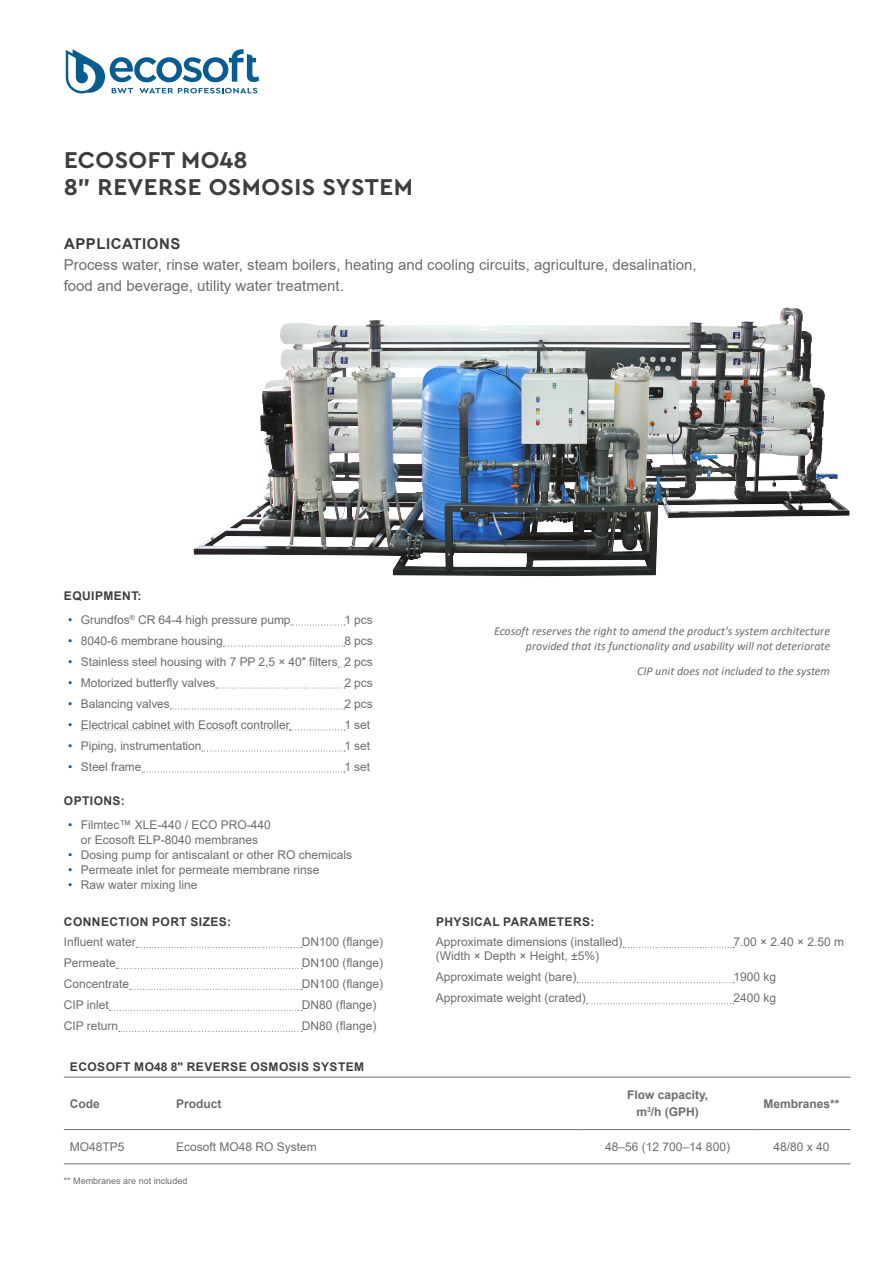
<style>
.page{position:relative;width:893px;height:1263px;background:#fff}
.page>*{position:absolute;margin:0;border:0;box-sizing:border-box;transform-origin:0 0}
.t1{font:700 24px/27px "Cera PRO";letter-spacing:.02em;color:#3e3e3f}
.t2{font:15px/21px "Arial";color:#6c6d70}
.t3{font:700 15px "Arial";letter-spacing:.035em;color:#3e3e3f}
.t4{font:12px/21px "Arial";color:#6c6d70}
.t5{font:italic 12px/15px "Calibri";color:#6c6d70;text-align:right}
.t6{font:700 12px "Arial";letter-spacing:.035em;color:#3e3e3f}
.t7{font:700 12px/16.5px "Arial";color:#6c6d70;text-align:center}
.t8{font:9px "Arial";color:#6c6d70}
.s1{color:#085c8f}
</style>
<div class="page">
<svg style="left:66px;top:49px;width:193px;height:44px"></svg>
<svg style="left:136px;top:947px;width:166px;height:1px"></svg>
<svg style="left:116px;top:968px;width:186px;height:1px"></svg>
<svg style="left:130px;top:989px;width:172px;height:1px"></svg>
<svg style="left:109px;top:1010px;width:193px;height:1px"></svg>
<svg style="left:119px;top:1031px;width:183px;height:1px"></svg>
<svg style="left:623px;top:947px;width:111px;height:1px"></svg>
<svg style="left:577px;top:982px;width:157px;height:1px"></svg>
<svg style="left:586px;top:1003px;width:148px;height:1px"></svg>
<svg style="left:291px;top:625px;width:54px;height:1px"></svg>
<svg style="left:223px;top:646px;width:122px;height:1px"></svg>
<svg style="left:216px;top:688px;width:129px;height:1px"></svg>
<svg style="left:170px;top:709px;width:175px;height:1px"></svg>
<svg style="left:81px;top:730px;width:264px;height:1px"></svg>
<svg style="left:202px;top:751px;width:143px;height:1px"></svg>
<svg style="left:142px;top:772px;width:203px;height:1px"></svg>
<hr style="left:64px;top:1077px;width:106px;height:1px;background:#6c6d70">
<hr style="left:170px;top:1077px;width:413px;height:1px;background:#6c6d70">
<hr style="left:753px;top:1077px;width:97px;height:1px;background:#6c6d70">
<hr style="left:64px;top:1129px;width:106px;height:1px;background:#6c6d70">
<hr style="left:170px;top:1129px;width:413px;height:1px;background:#6c6d70">
<hr style="left:583px;top:1129px;width:170px;height:1px;background:#6c6d70">
<hr style="left:753px;top:1129px;width:97px;height:1px;background:#6c6d70">
<hr style="left:64px;top:1163px;width:106px;height:1px;background:#6c6d70">
<hr style="left:170px;top:1163px;width:413px;height:1px;background:#6c6d70">
<hr style="left:583px;top:1163px;width:170px;height:1px;background:#6c6d70">
<hr style="left:753px;top:1163px;width:97px;height:1px;background:#6c6d70">
<hr style="left:583px;top:1077px;width:170px;height:1px;background:#6c6d70">
<img style="left:193px;top:307px;width:657px;height:269px">
<h1 class="t1" style="left:64px;top:146px;width:351px">ECOSOFT MO48<br>8" REVERSE OSMOSIS SYSTEM</h1>
<p class="t3" style="left:64px;top:233px;width:118px">APPLICATIONS</p>
<p class="t2" style="left:64px;top:254px;width:634px">Process water, rinse water, steam boilers, heating and cooling circuits, agriculture, desalination, food and beverage, utility water treatment.</p>
<p class="t6" style="left:64px;top:588px;width:79px">EQUIPMENT:</p>
<p class="t4" style="left:68px;top:609px;width:224px"><span class="s1">•</span> Grundfos<sup>®</sup> CR 64-4 high pressure pump</p>
<p class="t4" style="left:344px;top:609px;width:30px">1 pcs</p>
<p class="t4" style="left:68px;top:630px;width:156px"><span class="s1">•</span> 8040-6 membrane housing</p>
<p class="t4" style="left:344px;top:630px;width:30px">8 pcs</p>
<p class="t4" style="left:68px;top:651px;width:306px"><span class="s1">•</span> Stainless steel housing with 7 PP 2,5 × 40″ filters 2 pcs</p>
<p class="t4" style="left:68px;top:672px;width:149px"><span class="s1">•</span> Motorized butterfly valves</p>
<p class="t4" style="left:344px;top:672px;width:30px">2 pcs</p>
<p class="t4" style="left:68px;top:693px;width:103px"><span class="s1">•</span> Balancing valves</p>
<p class="t4" style="left:344px;top:693px;width:30px">2 pcs</p>
<p class="t4" style="left:68px;top:714px;width:223px"><span class="s1">•</span> Electrical cabinet with Ecosoft controller</p>
<p class="t4" style="left:344px;top:714px;width:27px">1 set</p>
<p class="t4" style="left:68px;top:735px;width:135px"><span class="s1">•</span> Piping, instrumentation</p>
<p class="t4" style="left:344px;top:735px;width:27px">1 set</p>
<p class="t4" style="left:68px;top:756px;width:75px"><span class="s1">•</span> Steel frame</p>
<p class="t4" style="left:344px;top:756px;width:27px">1 set</p>
<p class="t6" style="left:64px;top:793px;width:62px">OPTIONS:</p>
<p class="t4" style="left:68px;top:817px;width:204px;line-height:15px;text-align:center"><span class="s1">•</span> Filmtec™ XLE-440 / ECO PRO-440 or Ecosoft ELP-8040 membranes</p>
<p class="t4" style="left:68px;top:844px;width:286px"><span class="s1">•</span> Dosing pump for antiscalant or other RO chemicals</p>
<p class="t4" style="left:68px;top:859px;width:253px"><span class="s1">•</span> Permeate inlet for permeate membrane rinse</p>
<p class="t4" style="left:68px;top:874px;width:131px"><span class="s1">•</span> Raw water mixing line</p>
<p class="t6" style="left:64px;top:913px;width:169px">CONNECTION PORT SIZES:</p>
<p class="t4" style="left:64px;top:931px;width:74px">Influent water</p>
<p class="t4" style="left:302px;top:931px;width:83px">DN100 (flange)</p>
<p class="t4" style="left:64px;top:952px;width:54px">Permeate</p>
<p class="t4" style="left:302px;top:952px;width:83px">DN100 (flange)</p>
<p class="t4" style="left:64px;top:973px;width:67px">Concentrate</p>
<p class="t4" style="left:302px;top:973px;width:83px">DN100 (flange)</p>
<p class="t4" style="left:64px;top:994px;width:47px">CIP inlet</p>
<p class="t4" style="left:302px;top:994px;width:76px">DN80 (flange)</p>
<p class="t4" style="left:64px;top:1015px;width:56px">CIP return</p>
<p class="t4" style="left:302px;top:1015px;width:76px">DN80 (flange)</p>
<p class="t5" style="left:494px;top:623px;width:338px">Ecosoft reserves the right to amend the product's system architecture provided that its functionality and usability will not deteriorate</p>
<p class="t5" style="left:637px;top:662px;width:195px">CIP unit does not included to the system</p>
<p class="t6" style="left:436px;top:913px;width:160px">PHYSICAL PARAMETERS:</p>
<p class="t4" style="left:436px;top:931px;width:188px">Approximate dimensions (installed)</p>
<p class="t4" style="left:734px;top:931px;width:112px">7.00 × 2.40 × 2.50 m</p>
<p class="t4" style="left:436px;top:946px;width:165px">(Width × Depth × Height, ±5%)<br>Approximate weight (bare)</p>
<p class="t4" style="left:734px;top:967px;width:44px">1900 kg</p>
<p class="t4" style="left:436px;top:988px;width:152px">Approximate weight (crated)</p>
<p class="t4" style="left:734px;top:988px;width:44px">2400 kg</p>
<p class="t6" style="left:70px;top:1058px;width:296px">ECOSOFT MO48 8" REVERSE OSMOSIS SYSTEM</p>
<p class="t7" style="left:70px;top:1095px;width:31px">Code</p>
<p class="t7" style="left:176px;top:1095px;width:47px">Product</p>
<p class="t7" style="left:627px;top:1087px;width:83px">Flow capacity, m<sup>3</sup>/h (GPH)</p>
<p class="t7" style="left:763px;top:1095px;width:78px">Membranes**</p>
<p class="t4" style="left:70px;top:1136px;width:56px">MO48TP5</p>
<p class="t4" style="left:176px;top:1136px;width:142px">Ecosoft MO48 RO System</p>
<p class="t4" style="left:605px;top:1136px;width:126px">48–56 (12 700–14 800)</p>
<p class="t4" style="left:773px;top:1136px;width:58px">48/80 x 40</p>
<p class="t8" style="left:64px;top:1174px;width:125px">** Membranes are not included</p>
</div>
